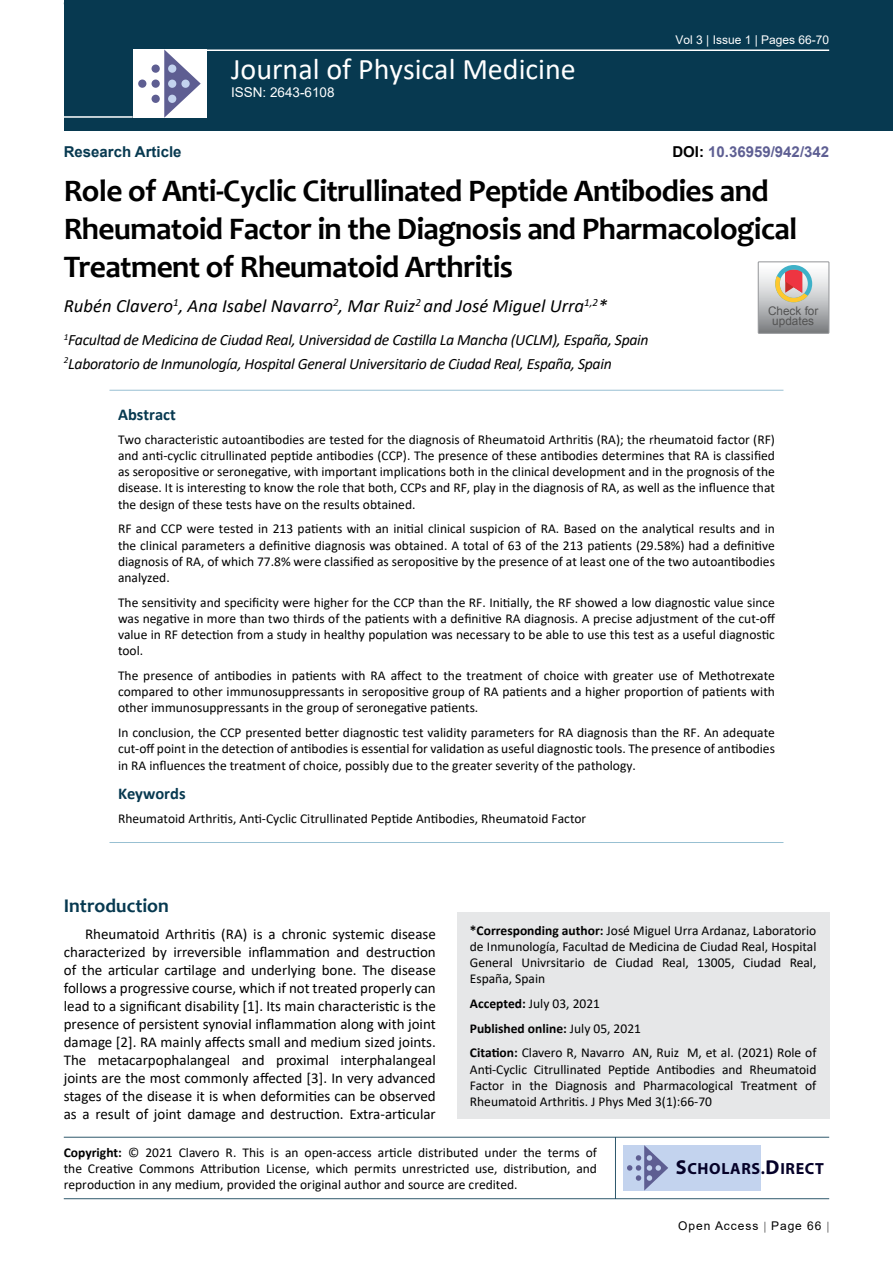
<style>
.page{position:relative;width:893px;height:1263px;background:#fff}
.page>*{position:absolute;margin:0;border:0;box-sizing:border-box;transform-origin:0 0}
.t1{font:700 31.5px/37.8px "Candara";letter-spacing:-.02em;color:#000}
.t2{font:30px "Calibri";color:#fff}
.t3{font:700 19.5px "Candara";color:#073950}
.t4{font:italic 18.75px "Calibri";color:#000}
.t5{font:700 16.5px "Calibri";color:#073950}
.t6{font:700 16.2px "Myriad Pro";letter-spacing:.04em;color:#050128}
.t7{font:italic 15.75px/23.1px "Calibri";letter-spacing:-.02em;color:#000}
.t8{font:15px/18px "Calibri";color:#000;text-align:justify}
.t9{font:700 15px "Arial";color:#5e5f93}
.t10{font:700 15px "Arial";color:#073950}
.t11{font:13.5px/16.2px "Calibri";color:#000;text-align:justify}
.t12{font:13.5px "Arial";color:#fff}
.t13{font:12px "Arial";color:#fff}
.t14{font:12px "Arial";letter-spacing:.08em;color:#000}
.t15{font:11.85px/10.2px "Arial";color:#535353;text-align:center}
.s1{color:#000}
.s2{font-weight:700}
.s3{font-size:20.25px}
</style>
<div class="page">
<div style="left:64px;top:0;width:829px;height:131px;background:#073950"></div>
<hr style="left:64px;top:1137px;width:765px;height:1px;background:#073950">
<hr style="left:64px;top:1198px;width:765px;height:1px;background:#073950">
<hr style="left:615px;top:1137px;width:1px;height:62px;background:#073950">
<hr style="left:204px;top:49px;width:625px;height:2px;background:#fff">
<hr style="left:64px;top:116px;width:69px;height:2px;background:#fff">
<div style="left:133px;top:49px;width:74px;height:69px;background:#fff"></div>
<svg style="left:164px;top:49px;width:37px;height:69px"></svg>
<div style="left:152px;top:65px;width:8px;height:8px;background:#5e5e92;border-radius:50%"></div>
<div style="left:138px;top:80px;width:8px;height:8px;background:#5e5e92;border-radius:50%"></div>
<div style="left:152px;top:80px;width:8px;height:8px;background:#5e5e92;border-radius:50%"></div>
<div style="left:168px;top:80px;width:8px;height:8px;background:#c3d3ee;border-radius:50%"></div>
<div style="left:181px;top:80px;width:9px;height:8px;background:#c3d3ee;border-radius:50%"></div>
<div style="left:168px;top:95px;width:8px;height:8px;background:#c3d3ee;border-radius:50%"></div>
<div style="left:168px;top:65px;width:8px;height:8px;background:#c3d3ee;border-radius:50%"></div>
<div style="left:152px;top:95px;width:8px;height:8px;background:#5e5e92;border-radius:50%"></div>
<div style="left:623px;top:1145px;width:138px;height:45px;background:#c3d3ee"></div>
<svg style="left:627px;top:1145px;width:41px;height:45px"></svg>
<div style="left:457px;top:912px;width:372px;height:207px;background:#e6e7e8"></div>
<hr style="left:109px;top:390px;width:674px;height:1px;background:#98c0d2">
<hr style="left:109px;top:842px;width:674px;height:1px;background:#98c0d2">
<div style="left:758px;top:261px;width:71px;height:73px;border:1px solid #939598"></div>
<svg style="left:758px;top:262px;width:71px;height:71px;background:#bdb6b3"></svg>
<p class="t10" style="left:64px;top:141px;width:119px">Research Article</p>
<h2 class="t2" style="left:231px;top:48px;width:346px">Journal of Physical Medicine</h2>
<p class="t12" style="left:231px;top:83px;width:105px">ISSN: 2643-6108</p>
<p class="t13" style="left:675px;top:31px;width:155px">Vol 3 | Issue 1 | Pages 66-70</p>
<p class="t9" style="left:672px;top:141px;width:158px"><span class="s1">DOI:</span> 10.36959/942/342</p>
<h1 class="t1" style="left:64px;top:172px;width:735px">Role of Anti-Cyclic Citrullinated Peptide Antibodies and<br>Rheumatoid Factor in the Diagnosis and Pharmacological<br>Treatment of Rheumatoid Arthritis</h1>
<h3 class="t4" style="left:64px;top:293px;width:545px">Rubén Clavero<sup>1</sup>, Ana Isabel Navarro<sup>2</sup>, Mar Ruiz<sup>2</sup> and José Miguel Urra<sup>1,2</sup>*</h3>
<p class="t7" style="left:64px;top:328px;width:586px"><sup>1</sup>Facultad de Medicina de Ciudad Real, Universidad de Castilla La Mancha (UCLM), España, Spain<br><sup>2</sup>Laboratorio de Inmunología, Hospital General Universitario de Ciudad Real, España, Spain</p>
<p class="t15" style="left:768px;top:306px;width:52px">Check for updates</p>
<p class="t5" style="left:118px;top:403px;width:59px">Abstract</p>
<p class="t11" style="left:118px;top:431px;width:658px">Two characteristic autoantibodies are tested for the diagnosis of Rheumatoid Arthritis (RA); the rheumatoid factor (RF) and anti-cyclic citrullinated peptide antibodies (CCP). The presence of these antibodies determines that RA is classified as seropositive or seronegative, with important implications both in the clinical development and in the prognosis of the disease. It is interesting to know the role that both, CCPs and RF, play in the diagnosis of RA, as well as the influence that the design of these tests have on the results obtained.</p>
<p class="t11" style="left:118px;top:520px;width:658px">RF and CCP were tested in 213 patients with an initial clinical suspicion of RA. Based on the analytical results and in the clinical parameters a definitive diagnosis was obtained. A total of 63 of the 213 patients (29.58%) had a definitive diagnosis of RA, of which 77.8% were classified as seropositive by the presence of at least one of the two autoantibodies analyzed.</p>
<p class="t11" style="left:118px;top:594px;width:659px">The sensitivity and specificity were higher for the CCP than the RF. Initially, the RF showed a low diagnostic value since was negative in more than two thirds of the patients with a definitive RA diagnosis. A precise adjustment of the cut-off value in RF detection from a study in healthy population was necessary to be able to use this test as a useful diagnostic tool.</p>
<p class="t11" style="left:118px;top:667px;width:658px">The presence of antibodies in patients with RA affect to the treatment of choice with greater use of Methotrexate compared to other immunosuppressants in seropositive group of RA patients and a higher proportion of patients with other immunosuppressants in the group of seronegative patients.</p>
<p class="t11" style="left:118px;top:724px;width:658px">In conclusion, the CCP presented better diagnostic test validity parameters for RA diagnosis than the RF. An adequate cut-off point in the detection of antibodies is essential for validation as useful diagnostic tools. The presence of antibodies in RA influences the treatment of choice, possibly due to the greater severity of the pathology.</p>
<p class="t5" style="left:118px;top:782px;width:69px">Keywords</p>
<p class="t11" style="left:118px;top:810px;width:470px">Rheumatoid Arthritis, Anti-Cyclic Citrullinated Peptide Antibodies, Rheumatoid Factor</p>
<h3 class="t3" style="left:64px;top:893px;width:107px">Introduction</h3>
<p class="t8" style="left:64px;top:924px;width:374px;text-indent:21px">Rheumatoid Arthritis (RA) is a chronic systemic disease characterized by irreversible inflammation and destruction of the articular cartilage and underlying bone. The disease follows a progressive course, which if not treated properly can lead to a significant disability [1]. Its main characteristic is the presence of persistent synovial inflammation along with joint damage [2]. RA mainly affects small and medium sized joints.<br>The metacarpophalangeal and proximal interphalangeal joints are the most commonly affected [3]. In very advanced stages of the disease it is when deformities can be observed as a result of joint damage and destruction. Extra-articular</p>
<p class="t11" style="left:470px;top:922px;width:348px"><span class="s2">*Corresponding author:</span> José Miguel Urra Ardanaz, Laboratorio de Inmunología, Facultad de Medicina de Ciudad Real, Hospital General Univrsitario de Ciudad Real, 13005, Ciudad Real, España, Spain</p>
<p class="t11" style="left:470px;top:991px;width:348px;line-height:24.8px;text-align:left"><span class="s2">Accepted:</span> July 03, 2021<br><span class="s2">Published online:</span> July 05, 2021<br><span class="s2">Citation:</span> Clavero R, Navarro AN, Ruiz M, et al. (2021) Role of</p>
<p class="t11" style="left:470px;top:1060px;width:348px">Anti-Cyclic Citrullinated Peptide Antibodies and Rheumatoid Factor in the Diagnosis and Pharmacological Treatment of Rheumatoid Arthritis. J Phys Med 3(1):66-70</p>
<p class="t11" style="left:64px;top:1144px;width:535px"><span class="s2">Copyright:</span> © 2021 Clavero R. This is an open-access article distributed under the terms of the Creative Commons Attribution License, which permits unrestricted use, distribution, and reproduction in any medium, provided the original author and source are credited.</p>
<p class="t6" style="left:676px;top:1158px;width:150px"><span class="s3">S</span>CHOLARS.<span class="s3">D</span>IRECT</p>
<p class="t14" style="left:678px;top:1217px;width:145px">Open Access Page 66</p>
</div>
